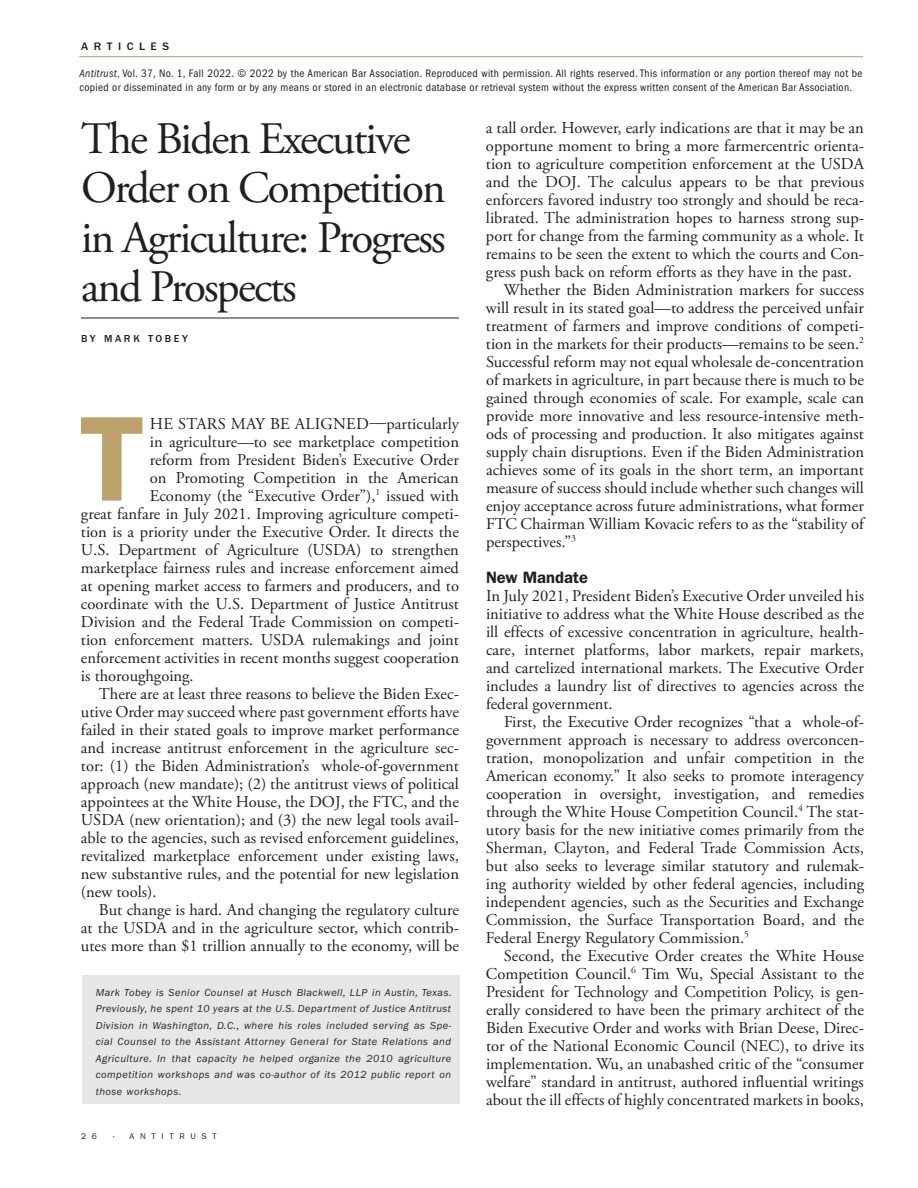
<style>
.page{position:relative;width:918px;height:1188px;background:#fff}
.page>*{position:absolute;margin:0;border:0;box-sizing:border-box;transform-origin:0 0}
.t1{font:600 121.5px "ITC Franklin Gothic Std";color:#bba16a}
.t2{font:45px/49.5px "Adobe Garamond Pro";letter-spacing:-.04em;color:#231f20}
.t3{font:16.5px/18px "Adobe Garamond Pro";color:#231f20;text-align:justify}
.t4{font:600 16.5px "ITC Franklin Gothic Std";color:#231f20}
.t5{font:condensed 11.25px/13.5px "ITC Franklin Gothic Std";letter-spacing:.025em;color:#231f20}
.t6{font:500 11.25px "ITC Franklin Gothic Std";letter-spacing:.48em;color:#231f20;scale:1.04 1}
.t7{font:italic 10.5px/16.5px "ITC Franklin Gothic Std";letter-spacing:.05em;color:#231f20;text-align:justify}
.t8{font:500 10.5px "ITC Franklin Gothic Std";letter-spacing:.25em;color:#231f20}
.t9{font:8.25px "ITC Franklin Gothic Std";letter-spacing:.665em;color:#231f20;scale:1.04 1}
.s1{font-style:italic}
</style>
<div class="page">
<hr style="left:79px;top:56px;width:784px;height:1px;background:#bba16a">
<hr style="left:81px;top:318px;width:378px;height:1px;background:#231f20">
<div style="left:82px;top:975px;width:378px;height:129px;background:#e6e7e9"></div>
<p class="t6" style="left:81px;top:40px;width:86px">ARTICLES</p>
<p class="t5" style="left:80px;top:67px;width:784px"><span class="s1">Antitrust</span>, Vol. 37, No. 1, Fall 2022. © 2022 by the American Bar Association. Reproduced with permission. All rights reserved. This information or any portion thereof may not be copied or disseminated in any form or by any means or stored in an electronic database or retrieval system without the express written consent of the American Bar Association.</p>
<h2 class="t2" style="left:81px;top:115px;width:366px">The Biden Executive<br>Order on Competition in Agriculture: Progress and Prospects</h2>
<p class="t8" style="left:81px;top:332px;width:108px">BY MARK TOBEY</p>
<h1 class="t1" style="left:79px;top:387px;width:67px">T</h1>
<p class="t3" style="left:150px;top:415px;width:311px">HE STARS MAY BE ALIGNED—particularly</p>
<p class="t3" style="left:150px;top:433px;width:311px">in agriculture—to see marketplace competition</p>
<p class="t3" style="left:150px;top:451px;width:311px">reform from President Biden’s Executive Order</p>
<p class="t3" style="left:150px;top:469px;width:311px">on Promoting Competition in the American</p>
<p class="t3" style="left:150px;top:487px;width:311px">Economy (the “Executive Order”),<sup>1</sup> issued with</p>
<p class="t3" style="left:81px;top:505px;width:380px">great fanfare in July 2021. Improving agriculture competi-</p>
<p class="t3" style="left:81px;top:523px;width:379px">tion is a priority under the Executive Order. It directs the</p>
<p class="t3" style="left:81px;top:541px;width:379px">U.S. Department of Agriculture (USDA) to strengthen</p>
<p class="t3" style="left:81px;top:559px;width:380px">marketplace fairness rules and increase enforcement aimed</p>
<p class="t3" style="left:81px;top:577px;width:380px">at opening market access to farmers and producers, and to</p>
<p class="t3" style="left:81px;top:595px;width:379px">coordinate with the U.S. Department of Justice Antitrust</p>
<p class="t3" style="left:81px;top:613px;width:380px">Division and the Federal Trade Commission on competi-</p>
<p class="t3" style="left:81px;top:631px;width:380px">tion enforcement matters. USDA rulemakings and joint</p>
<p class="t3" style="left:81px;top:649px;width:380px">enforcement activities in recent months suggest cooperation</p>
<p class="t3" style="left:81px;top:667px;width:112px">is thoroughgoing.</p>
<p class="t3" style="left:99px;top:685px;width:361px">There are at least three reasons to believe the Biden Exec-</p>
<p class="t3" style="left:81px;top:703px;width:379px">utive Order may succeed where past government efforts have</p>
<p class="t3" style="left:81px;top:721px;width:379px">failed in their stated goals to improve market performance</p>
<p class="t3" style="left:81px;top:739px;width:379px">and increase antitrust enforcement in the agriculture sec-</p>
<p class="t3" style="left:81px;top:757px;width:380px">tor: (1) the Biden Administration’s whole-of-government</p>
<p class="t3" style="left:81px;top:775px;width:380px">approach (new mandate); (2) the antitrust views of political</p>
<p class="t3" style="left:81px;top:793px;width:380px">appointees at the White House, the DOJ, the FTC, and the</p>
<p class="t3" style="left:81px;top:811px;width:380px">USDA (new orientation); and (3) the new legal tools avail-</p>
<p class="t3" style="left:81px;top:829px;width:379px">able to the agencies, such as revised enforcement guidelines,</p>
<p class="t3" style="left:81px;top:847px;width:379px">revitalized marketplace enforcement under existing laws,</p>
<p class="t3" style="left:81px;top:865px;width:380px">new substantive rules, and the potential for new legislation</p>
<p class="t3" style="left:81px;top:883px;width:75px">(new tools).</p>
<p class="t3" style="left:99px;top:901px;width:361px">But change is hard. And changing the regulatory culture</p>
<p class="t3" style="left:81px;top:919px;width:380px">at the USDA and in the agriculture sector, which contrib-</p>
<p class="t3" style="left:81px;top:937px;width:380px">utes more than $1 trillion annually to the economy, will be</p>
<p class="t7" style="left:96px;top:984px;width:358px">Mark Tobey is Senior Counsel at Husch Blackwell, LLP in Austin, Texas.<br>Previously, he spent 10 years at the U.S. Department of Justice Antitrust Division in Washington, D.C., where his roles included serving as Spe&shy;cial Counsel to the Assistant Attorney General for State Relations and Agriculture. In that capacity he helped organize the 2010 agriculture competition workshops and was co-author of its 2012 public report on those workshops.</p>
<p class="t9" style="left:81px;top:1131px;width:17px">2 6</p>
<p class="t9" style="left:112px;top:1131px;width:102px">· ANTITRUST</p>
<p class="t3" style="left:486px;top:119px;width:379px">a tall order. However, early indications are that it may be an</p>
<p class="t3" style="left:486px;top:137px;width:379px">opportune moment to bring a more farmercentric orienta-</p>
<p class="t3" style="left:486px;top:155px;width:379px">tion to agriculture competition enforcement at the USDA</p>
<p class="t3" style="left:486px;top:173px;width:380px">and the DOJ. The calculus appears to be that previous</p>
<p class="t3" style="left:486px;top:191px;width:380px">enforcers favored industry too strongly and should be reca-</p>
<p class="t3" style="left:486px;top:209px;width:380px">librated. The administration hopes to harness strong sup-</p>
<p class="t3" style="left:486px;top:227px;width:379px">port for change from the farming community as a whole. It</p>
<p class="t3" style="left:486px;top:245px;width:379px">remains to be seen the extent to which the courts and Con-</p>
<p class="t3" style="left:486px;top:263px;width:365px">gress push back on reform efforts as they have in the past.</p>
<p class="t3" style="left:504px;top:281px;width:362px">Whether the Biden Administration markers for success</p>
<p class="t3" style="left:486px;top:299px;width:379px">will result in its stated goal—to address the perceived unfair</p>
<p class="t3" style="left:486px;top:317px;width:380px">treatment of farmers and improve conditions of competi-</p>
<p class="t3" style="left:486px;top:335px;width:380px">tion in the markets for their products—remains to be seen. <sup>2</sup></p>
<p class="t3" style="left:486px;top:353px;width:379px">Successful reform may not equal wholesale de-concentration</p>
<p class="t3" style="left:486px;top:371px;width:380px">of markets in agriculture, in part because there is much to be</p>
<p class="t3" style="left:486px;top:389px;width:380px">gained through economies of scale. For example, scale can</p>
<p class="t3" style="left:486px;top:407px;width:379px">provide more innovative and less resource-intensive meth-</p>
<p class="t3" style="left:486px;top:425px;width:379px">ods of processing and production. It also mitigates against</p>
<p class="t3" style="left:486px;top:443px;width:380px">supply chain disruptions. Even if the Biden Administration</p>
<p class="t3" style="left:486px;top:461px;width:380px">achieves some of its goals in the short term, an important</p>
<p class="t3" style="left:486px;top:479px;width:379px">measure of success should include whether such changes will</p>
<p class="t3" style="left:486px;top:497px;width:379px">enjoy acceptance across future administrations, what former</p>
<p class="t3" style="left:486px;top:515px;width:380px">FTC Chairman William Kovacic refers to as the “stability of</p>
<p class="t3" style="left:486px;top:533px;width:92px">perspectives.”<sup>3</sup></p>
<p class="t4" style="left:486px;top:567px;width:104px">New Mandate</p>
<p class="t3" style="left:486px;top:587px;width:380px">In July 2021, President Biden’s Executive Order unveiled his initiative to address what the White House described as the ill effects of excessive concentration in agriculture, health&shy;care, internet platforms, labor markets, repair markets, and cartelized international markets. The Executive Order includes a laundry list of directives to agencies across the federal government.</p>
<p class="t3" style="left:486px;top:713px;width:380px;text-indent:18px">First, the Executive Order recognizes “that a whole-of&shy;government approach is necessary to address overconcen&shy;tration, monopolization and unfair competition in the American economy.” It also seeks to promote interagency cooperation in oversight, investigation, and remedies through the White House Competition Council. <sup>4</sup> The stat&shy;utory basis for the new initiative comes primarily from the Sherman, Clayton, and Federal Trade Commission Acts, but also seeks to leverage similar statutory and rulemak&shy;ing authority wielded by other federal agencies, including independent agencies, such as the Securities and Exchange Commission, the Surface Transportation Board, and the Federal Energy Regulatory Commission. <sup>5</sup></p>
<p class="t3" style="left:486px;top:947px;width:380px;text-indent:18px">Second, the Executive Order creates the White House Competition Council. <sup>6</sup> Tim Wu, Special Assistant to the President for Technology and Competition Policy, is gen&shy;erally considered to have been the primary architect of the Biden Executive Order and works with Brian Deese, Direc&shy;tor of the National Economic Council (NEC), to drive its implementation. Wu, an unabashed critic of the “consumer welfare” standard in antitrust, authored influential writings about the ill effects of highly concentrated markets in books,</p>
</div>
